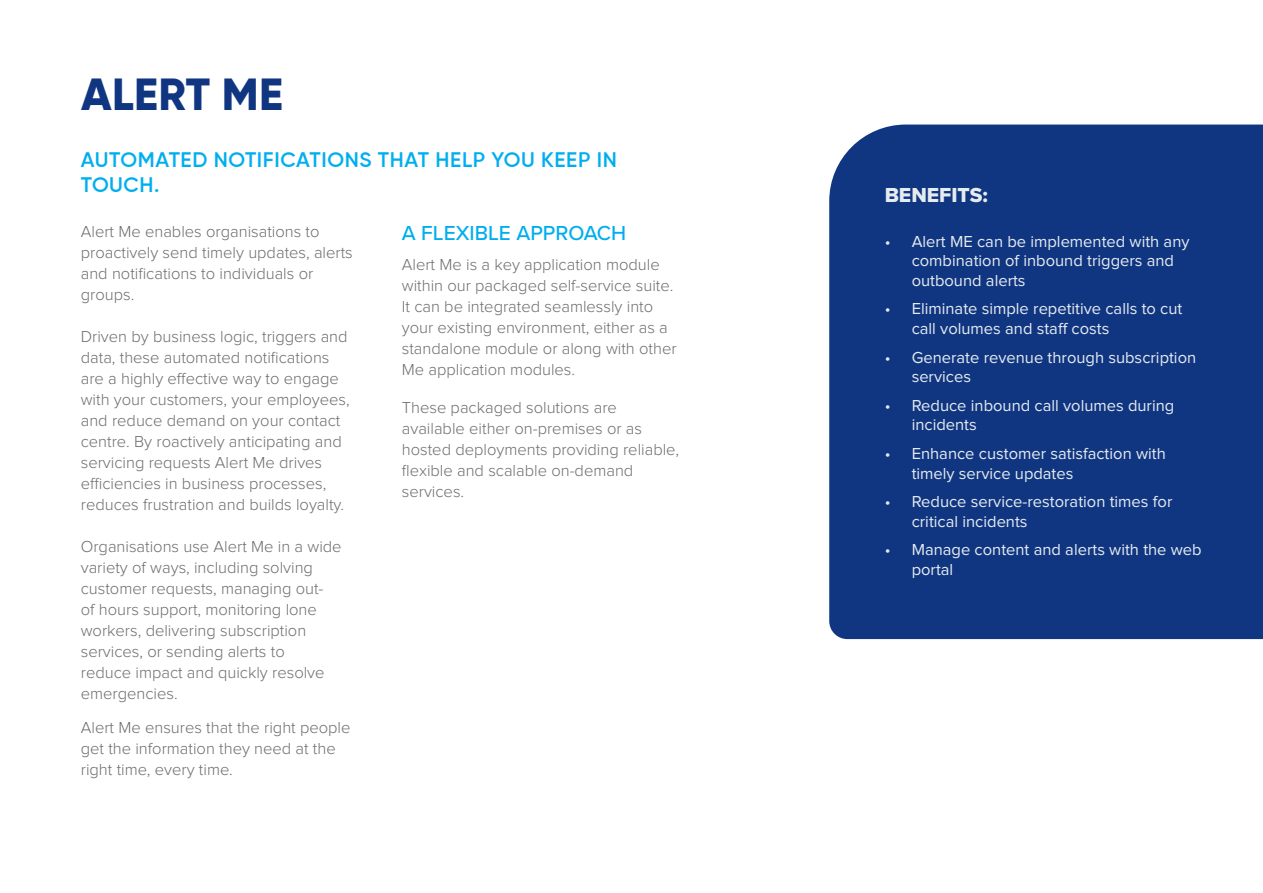
<style>
.page{position:relative;width:1263px;height:893px;background:#fff}
.page>*{position:absolute;margin:0;border:0;box-sizing:border-box;transform-origin:0 0}
.Inside_Title_-_Block{font:800 45px "Gilroy";letter-spacing:.01em;color:#103682}
.Inside_Title-_Block{font:600 21px/25.2px "Gilroy";letter-spacing:.03em;color:#00aeef}
.Intro_text{font:500 21px "Proxima Nova";color:#00aeef}
.Large_Bullet_Heading{font:21px "Proxima Nova Extrabld";color:#e6ebef}
.Intro_text-2{font:300 16.5px/21px "Proxima Nova";color:#6c6d70}
.t1{font:16.5px/19.8px "Proxima Nova";color:#e6ebef}
</style>
<div class="page">
<div style="left:829px;top:125px;width:434px;height:514px;background:#103682"></div>
<p class="Inside_Title_-_Block" style="left:81px;top:65px;width:204px">ALERT ME</p>
<p class="Inside_Title-_Block" style="left:81px;top:147px;width:537px">AUTOMATED NOTIFICATIONS THAT HELP YOU KEEP IN<br>TOUCH.</p>
<p class="Intro_text-2" style="left:81px;top:221px;width:274px">Alert Me enables organisations to proactively send timely updates, alerts and notifications to individuals or groups.</p>
<p class="Intro_text-2" style="left:81px;top:326px;width:270px">Driven by business logic, triggers and data, these automated notifications are a highly effective way to engage with your customers, your employees, and reduce demand on your contact centre. By roactively anticipating and servicing requests Alert Me drives efficiencies in business processes, reduces frustration and builds loyalty.</p>
<p class="Intro_text-2" style="left:81px;top:536px;width:262px">Organisations use Alert Me in a wide variety of ways, including solving customer requests, managing out-<br>of hours support, monitoring lone workers, delivering subscription services, or sending alerts to<br>reduce impact and quickly resolve emergencies.</p>
<p class="Intro_text-2" style="left:81px;top:717px;width:271px">Alert Me ensures that the right people get the information they need at the right time, every time.</p>
<p class="Intro_text" style="left:402px;top:217px;width:226px">A FLEXIBLE APPROACH</p>
<p class="Intro_text-2" style="left:402px;top:254px;width:276px">Alert Me is a key application module within our packaged self-service suite.<br>It can be integrated seamlessly into your existing environment, either as a standalone module or along with other Me application modules.</p>
<p class="Intro_text-2" style="left:402px;top:397px;width:279px">These packaged solutions are available either on-premises or as hosted deployments providing reliable, flexible and scalable on-demand services.</p>
<p class="Large_Bullet_Heading" style="left:885px;top:179px;width:105px">BENEFITS:</p>
<p class="t1" style="left:912px;top:232px;width:279px;text-indent:-27px">• Alert ME can be implemented with any combination of inbound triggers and outbound alerts</p>
<p class="t1" style="left:912px;top:299px;width:272px;text-indent:-27px">• Eliminate simple repetitive calls to cut call volumes and staff costs</p>
<p class="t1" style="left:912px;top:348px;width:286px;text-indent:-27px">• Generate revenue through subscription services</p>
<p class="t1" style="left:912px;top:396px;width:264px;text-indent:-27px">• Reduce inbound call volumes during incidents</p>
<p class="t1" style="left:912px;top:444px;width:256px;text-indent:-27px">• Enhance customer satisfaction with timely service updates</p>
<p class="t1" style="left:912px;top:492px;width:262px;text-indent:-27px">• Reduce service-restoration times for critical incidents</p>
<p class="t1" style="left:912px;top:540px;width:292px;text-indent:-27px">• Manage content and alerts with the web portal</p>
</div>
